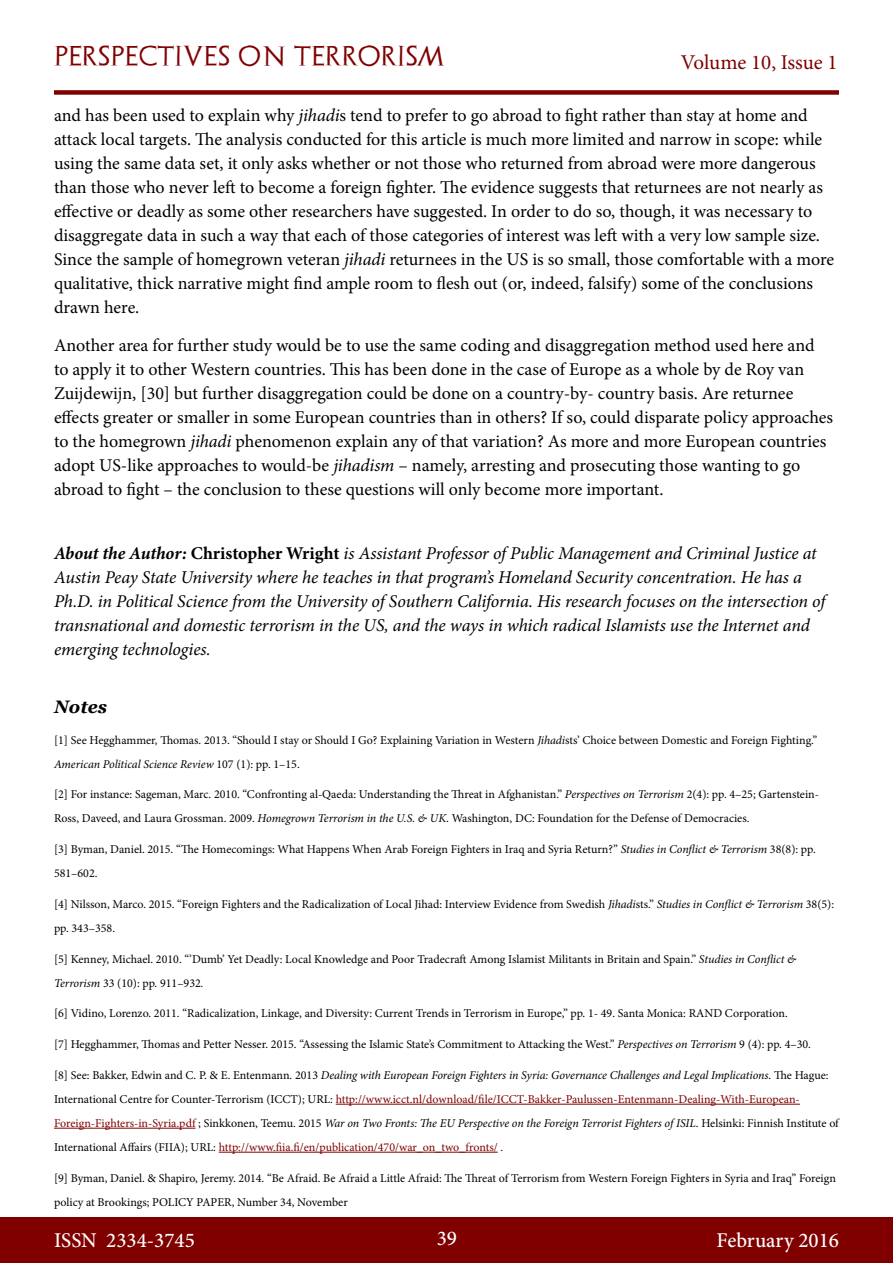
<style>
.page{position:relative;width:893px;height:1263px;background:#fff}
.page>*{position:absolute;margin:0;border:0;box-sizing:border-box;transform-origin:0 0}
.t1{font:500 21px "Minion Pro";color:#fff}
.t2{font:21px "Archeologicaps";letter-spacing:.045em;color:#800000}
.t3{font:21px "Minion Pro";letter-spacing:-.005em;color:#800000}
.t4{font:18px/24px "Minion Pro";letter-spacing:-.005em;color:#000}
.t5{font:italic 18px/24px "Minion Pro";letter-spacing:-.01em;color:#000}
.t6{font:italic 700 18px "Georgia";color:#000}
.t7{font:12px/24px "Minion Pro";color:#000}
.s1{font-style:italic}
.s2{font-weight:700}
.s3{font-weight:700;font-style:normal}
.s4{color:#800000}
</style>
<div class="page">
<div style="left:0;top:1217px;width:893px;height:46px;background:#800000"></div>
<div style="left:54px;top:90px;width:785px;height:5px;background:#800000"></div>
<hr style="left:336px;top:1104px;width:464px;height:1px;background:#800000">
<hr style="left:54px;top:1128px;width:142px;height:1px;background:#800000">
<hr style="left:219px;top:1152px;width:279px;height:1px;background:#800000">
<h1 class="t2" style="left:54px;top:43px;width:392px">PERSPECTIVES ON TERRORISM</h1>
<h1 class="t3" style="left:681px;top:48px;width:158px">Volume 10, Issue 1</h1>
<p class="t4" style="left:54px;top:103px;width:782px">and has been used to explain why <span class="s1">jihadi</span>s tend to prefer to go abroad to fight rather than stay at home and attack local targets. The analysis conducted for this article is much more limited and narrow in scope: while using the same data set, it only asks whether or not those who returned from abroad were more dangerous than those who never left to become a foreign fighter. The evidence suggests that returnees are not nearly as effective or deadly as some other researchers have suggested. In order to do so, though, it was necessary to disaggregate data in such a way that each of those categories of interest was left with a very low sample size.<br>Since the sample of homegrown veteran <span class="s1">jihadi</span> returnees in the US is so small, those comfortable with a more qualitative, thick narrative might find ample room to flesh out (or, indeed, falsify) some of the conclusions drawn here.</p>
<p class="t4" style="left:54px;top:333px;width:781px">Another area for further study would be to use the same coding and disaggregation method used here and to apply it to other Western countries. This has been done in the case of Europe as a whole by de Roy van Zuijdewijn, [30] but further disaggregation could be done on a country-by- country basis. Are returnee effects greater or smaller in some European countries than in others? If so, could disparate policy approaches to the homegrown <span class="s1">jihadi</span> phenomenon explain any of that variation? As more and more European countries adopt US-like approaches to would-be <span class="s1">jihadism</span> – namely, arresting and prosecuting those wanting to go abroad to fight – the conclusion to these questions will only become more important.</p>
<p class="t5" style="left:54px;top:541px;width:773px"><span class="s2">About the Author:</span> <span class="s3">Christopher Wright</span> is Assistant Professor of Public Management and Criminal Justice at Austin Peay State University where he teaches in that program’s Homeland Security concentration. He has a Ph.D. in Political Science from the University of Southern California. His research focuses on the intersection of transnational and domestic terrorism in the US, and the ways in which radical Islamists use the Internet and emerging technologies.</p>
<h2 class="t6" style="left:54px;top:693px;width:55px">Notes</h2>
<p class="t7" style="left:54px;top:728px;width:765px">[1] See Hegghammer, Thomas. 2013. “Should I stay or Should I Go? Explaining Variation in Western <span class="s1">Jihadi</span>sts’ Choice between Domestic and Foreign Fighting.”<br><span class="s1">American Political Science Review</span> 107 (1): pp. 1–15.</p>
<p class="t7" style="left:54px;top:783px;width:767px">[2] For instance: Sageman, Marc. 2010. “Confronting al-Qaeda: Understanding the Threat in Afghanistan.” <span class="s1">Perspectives on Terrorism</span> 2(4): pp. 4–25; Gartenstein-<br>Ross, Daveed, and Laura Grossman. 2009. <span class="s1">Homegrown Terrorism in the U.S. &amp; UK</span>. Washington, DC: Foundation for the Defense of Democracies.</p>
<p class="t7" style="left:54px;top:837px;width:763px">[3] Byman, Daniel. 2015. “The Homecomings: What Happens When Arab Foreign Fighters in Iraq and Syria Return?” <span class="s1">Studies in Conflict &amp; Terrorism</span> 38(8): pp.<br>581–602.</p>
<p class="t7" style="left:54px;top:892px;width:782px">[4] Nilsson, Marco. 2015. “Foreign Fighters and the Radicalization of Local Jihad: Interview Evidence from Swedish <span class="s1">Jihadi</span>sts.” <span class="s1">Studies in Conflict &amp; Terrorism</span> 38(5): pp. 343–358.</p>
<p class="t7" style="left:54px;top:947px;width:744px">[5] Kenney, Michael. 2010. “’Dumb’ Yet Deadly: Local Knowledge and Poor Tradecraft Among Islamist Militants in Britain and Spain.” <span class="s1">Studies in Conflict &amp;<br>Terrorism</span> 33 (10): pp. 911–932<span class="s1">.</span></p>
<p class="t7" style="left:54px;top:1002px;width:735px">[6] Vidino, Lorenzo. 2011. “Radicalization, Linkage, and Diversity: Current Trends in Terrorism in Europe,” pp. 1- 49. Santa Monica: RAND Corporation.</p>
<p class="t7" style="left:54px;top:1032px;width:758px">[7] Hegghammer, Thomas and Petter Nesser. 2015. “Assessing the Islamic State’s Commitment to Attacking the West.” <span class="s1">Perspectives on Terrorism</span> 9 (4): pp. 4–30.</p>
<p class="t7" style="left:54px;top:1063px;width:786px">[8] See: Bakker, Edwin and C. P. &amp; E. Entenmann. 2013 <span class="s1">Dealing with European Foreign Fighters in Syria: Governance Challenges and Legal Implications</span>. The Hague:<br>International Centre for Counter-Terrorism (ICCT); URL: <span class="s4">http://www.icct.nl/download/file/ICCT-Bakker-Paulussen-Entenmann-Dealing-With-European-Foreign-Fighters-in-Syria.pdf</span> ; Sinkkonen, Teemu. 2015 <span class="s1">War on Two Fronts: The EU Perspective on the Foreign Terrorist Fighters of ISIL</span>. Helsinki: Finnish Institute of International Affairs (FIIA); URL: <span class="s4">http://www.fiia.fi/en/publication/470/war_on_two_fronts/</span> .</p>
<p class="t7" style="left:54px;top:1166px;width:783px">[9] Byman, Daniel. &amp; Shapiro, Jeremy. 2014. “Be Afraid. Be Afraid a Little Afraid: The Threat of Terrorism from Western Foreign Fighters in Syria and Iraq” Foreign policy at Brookings; POLICY PAPER, Number 34, November</p>
<h1 class="t1" style="left:54px;top:1226px;width:142px">ISSN 2334-3745</h1>
<h1 class="t1" style="left:437px;top:1224px;width:22px">39</h1>
<h1 class="t1" style="left:717px;top:1226px;width:124px">February 2016</h1>
</div>
